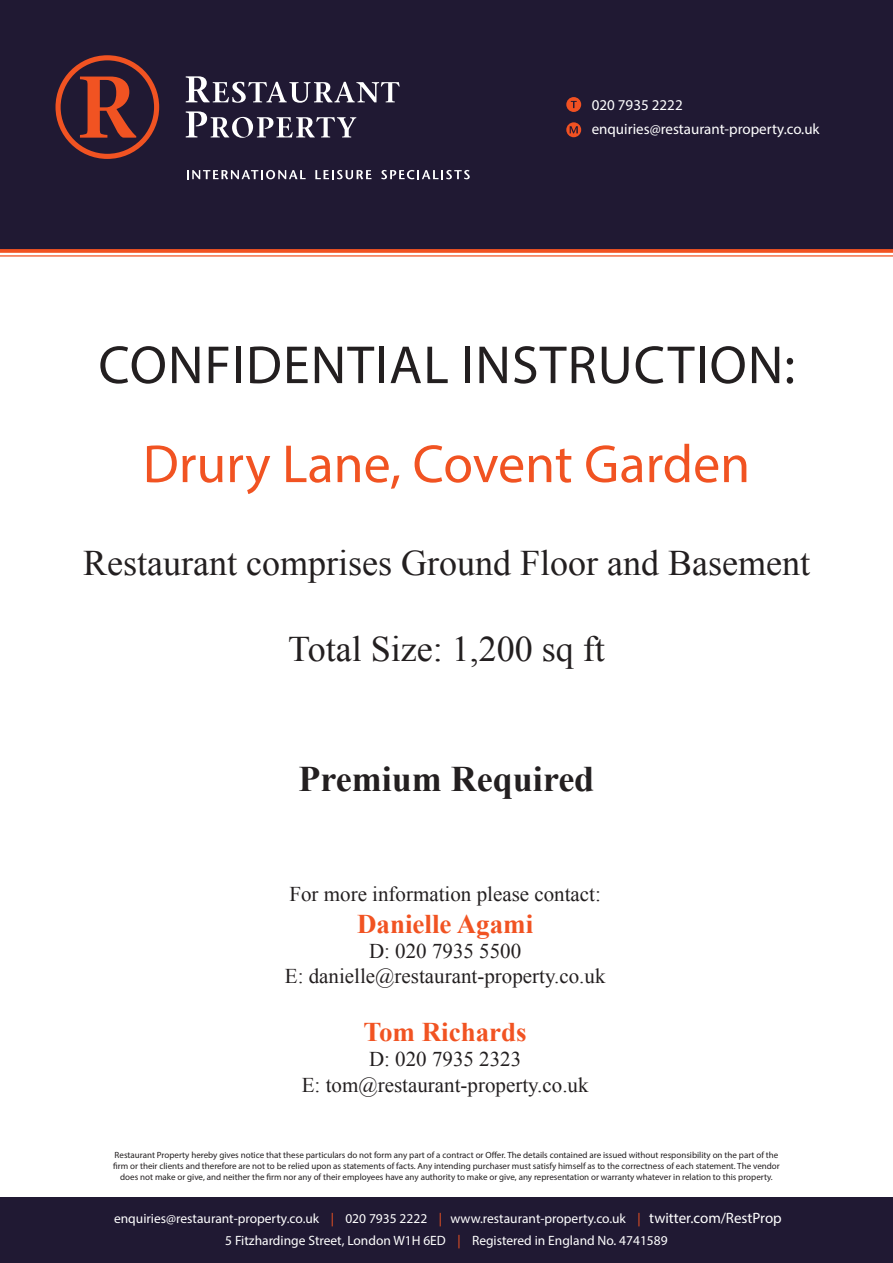
<style>
.page{position:relative;width:893px;height:1263px;background:#fff}
.page>*{position:absolute;margin:0;border:0;box-sizing:border-box;transform-origin:0 0}
.t1{font:54px "Myriad Pro";letter-spacing:.02em;color:#231f20}
.t2{font:54px "Myriad Pro";color:#f15322}
.t3{font:36px "Times New Roman";color:#231f20}
.t4{font:700 36px "Times New Roman";color:#231f20}
.t5{font:700 27px "Times New Roman";color:#f15322}
.t6{font:21px "Times New Roman";color:#231f20}
.t7{font:15px/24px "Myriad Pro";color:#fff}
.t8{font:13.5px/22.5px "Myriad Pro";color:#fff;text-align:center}
.T_C_Body_text{font:9px/10.8px "Myriad Pro";color:#231f20;text-align:center}
.s1{color:#f15322}
.s2{font-size:15px}
</style>
<div class="page">
<div style="left:0;top:0;width:893px;height:251px;background:#201933"></div>
<div style="left:0;top:1197px;width:893px;height:66px;background:#201933"></div>
<svg style="left:0;top:249px;width:893px;height:4px;background:#ee592c"></svg>
<hr style="left:0;top:255px;width:893px;height:2px;background:#f15322">
<svg style="left:566px;top:97px;width:15px;height:15px"></svg>
<svg style="left:571px;top:101px;width:6px;height:7px"></svg>
<svg style="left:566px;top:122px;width:15px;height:15px"></svg>
<svg style="left:570px;top:126px;width:8px;height:7px"></svg>
<svg style="left:186px;top:76px;width:214px;height:27px"></svg>
<svg style="left:186px;top:111px;width:170px;height:27px"></svg>
<svg style="left:56px;top:55px;width:103px;height:104px"></svg>
<svg style="left:187px;top:170px;width:119px;height:9px"></svg>
<svg style="left:315px;top:170px;width:56px;height:9px"></svg>
<svg style="left:381px;top:170px;width:89px;height:9px"></svg>
<h3 class="t7" style="left:592px;top:92px;width:229px">020 7935 2222 enquiries@restaurant-property.co.uk</h3>
<p class="t1" style="left:98px;top:332px;width:698px">CONFIDENTIAL INSTRUCTION:</p>
<p class="t2" style="left:143px;top:431px;width:609px">Drury Lane, Covent Garden</p>
<p class="t3" style="left:83px;top:538px;width:728px">Restaurant comprises Ground Floor and Basement</p>
<p class="t3" style="left:288px;top:625px;width:318px">Total Size: 1,200 sq ft</p>
<p class="t4" style="left:299px;top:754px;width:297px">Premium Required</p>
<p class="t6" style="left:289px;top:879px;width:313px">For more information please contact:</p>
<p class="t5" style="left:357px;top:905px;width:178px">Danielle Agami</p>
<p class="t6" style="left:369px;top:937px;width:154px">D: 020 7935 5500</p>
<p class="t6" style="left:285px;top:962px;width:322px">E: danielle@restaurant-property.co.uk</p>
<p class="t5" style="left:364px;top:1013px;width:165px">Tom Richards</p>
<p class="t6" style="left:369px;top:1045px;width:154px">D: 020 7935 2323</p>
<p class="t6" style="left:302px;top:1070px;width:288px">E: tom@restaurant-property.co.uk</p>
<p class="T_C_Body_text" style="left:113px;top:1149px;width:668px">Restaurant Property hereby gives notice that these particulars do not form any part of a contract or Offer. The details contained are issued without responsibility on the part of the firm or their clients and therefore are not to be relied upon as statements of facts. Any intending purchaser must satisfy himself as to the correctness of each statement. The vendor does not make or give, and neither the firm nor any of their employees have any authority to make or give, any representation or warranty whatever in relation to this property.</p>
<h3 class="t8" style="left:114px;top:1207px;width:669px">enquiries@restaurant-property.co.uk <span class="s1">|</span> 020 7935 2222 <span class="s1">|</span> www.restaurant-property.co.uk <span class="s1">|</span> <span class="s2">twitter.com/RestProp<br></span>5 Fitzhardinge Street, London W1H 6ED <span class="s1">|</span> Registered in England No. 4741589</h3>
</div>
